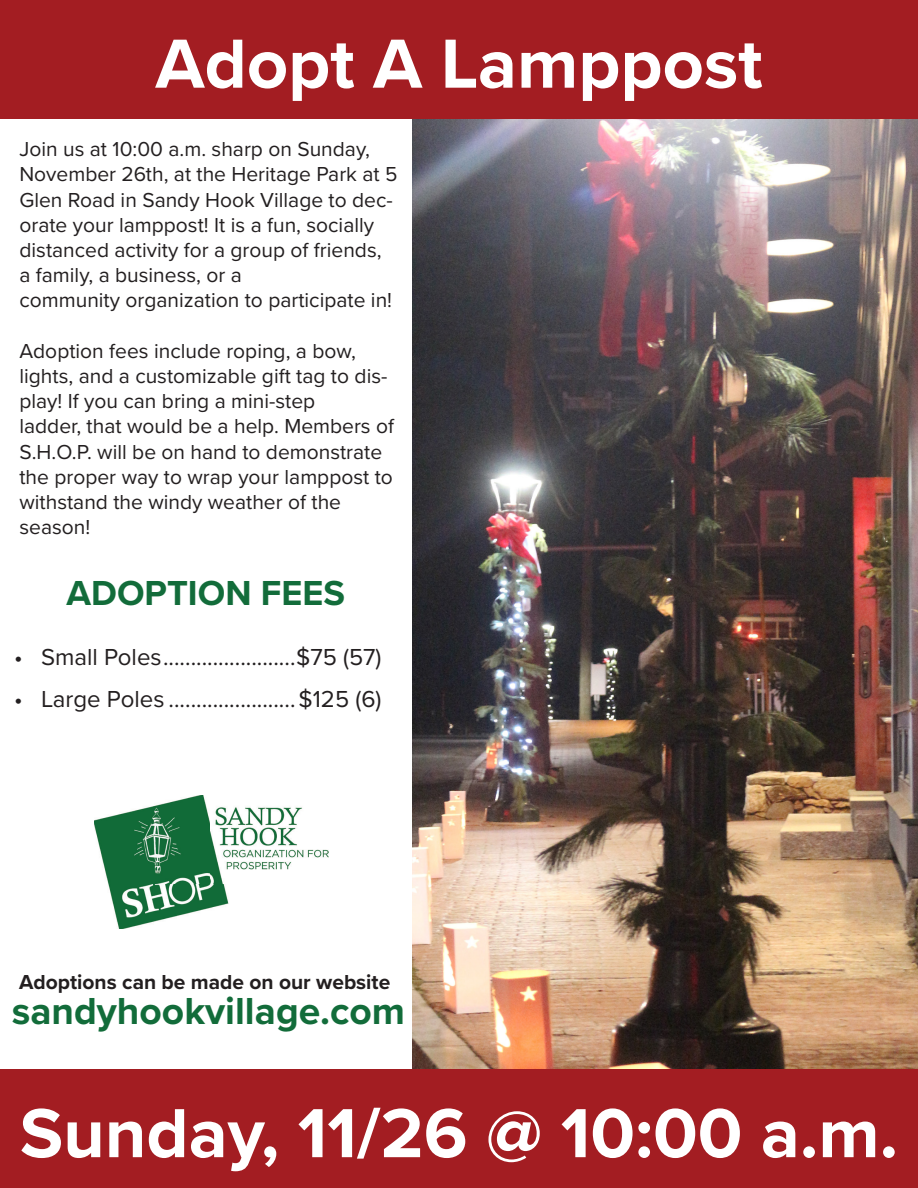
<style>
.page{position:relative;width:918px;height:1188px;background:#fff}
.page>*{position:absolute;margin:0;border:0;box-sizing:border-box;transform-origin:0 0}
.t1{font:700 72px "Proxima Nova";color:#fff}
.t2{font:700 39px "Proxima Nova";color:#126c3a}
.t3{font:700 36px "Proxima Nova";color:#126c3a}
.t4{font:24px "Proxima Nova";color:#231f20}
.t5{font:21px/25.2px "Proxima Nova";color:#231f20}
.t6{font:700 21px "Proxima Nova";color:#231f20}
</style>
<div class="page">
<img style="left:412px;top:118px;width:506px;height:952px">
<div style="left:0;top:0;width:918px;height:118px;background:#a31d22"></div>
<div style="left:0;top:1070px;width:918px;height:118px;background:#a31d22"></div>
<img style="left:94px;top:795px;width:234px;height:133px">
<p class="t1" style="left:155px;top:10px;width:609px">Adopt A Lamppost</p>
<p class="t5" style="left:19px;top:136px;width:379px">Join us at 10:00 a.m. sharp on Sunday, November 26th, at the Heritage Park at 5<br>Glen Road in Sandy Hook Village to dec&shy;orate your lamppost! It is a fun, socially distanced activity for a group of friends, a family, a business, or a</p>
<p class="t5" style="left:19px;top:287px;width:374px">community organization to participate in!</p>
<p class="t5" style="left:19px;top:337px;width:370px">Adoption fees include roping, a bow, lights, and a customizable gift tag to dis&shy;play! If you can bring a mini-step</p>
<p class="t5" style="left:19px;top:413px;width:376px">ladder, that would be a help. Members of S.H.O.P. will be on hand to demonstrate the proper way to wrap your lamppost to withstand the windy weather of the</p>
<p class="t5" style="left:19px;top:514px;width:72px">season!</p>
<p class="t3" style="left:67px;top:566px;width:280px">ADOPTION FEES</p>
<p class="t4" style="left:14px;top:640px;width:369px">• Small Poles........................$75 (57)</p>
<p class="t4" style="left:14px;top:682px;width:369px">• Large Poles .......................$125 (6)</p>
<p class="t6" style="left:19px;top:966px;width:373px">Adoptions can be made on our website</p>
<p class="t2" style="left:12px;top:982px;width:395px">sandyhookvillage.com</p>
<p class="t1" style="left:20px;top:1080px;width:880px">Sunday, 11/26 @ 10:00 a.m.</p>
</div>
